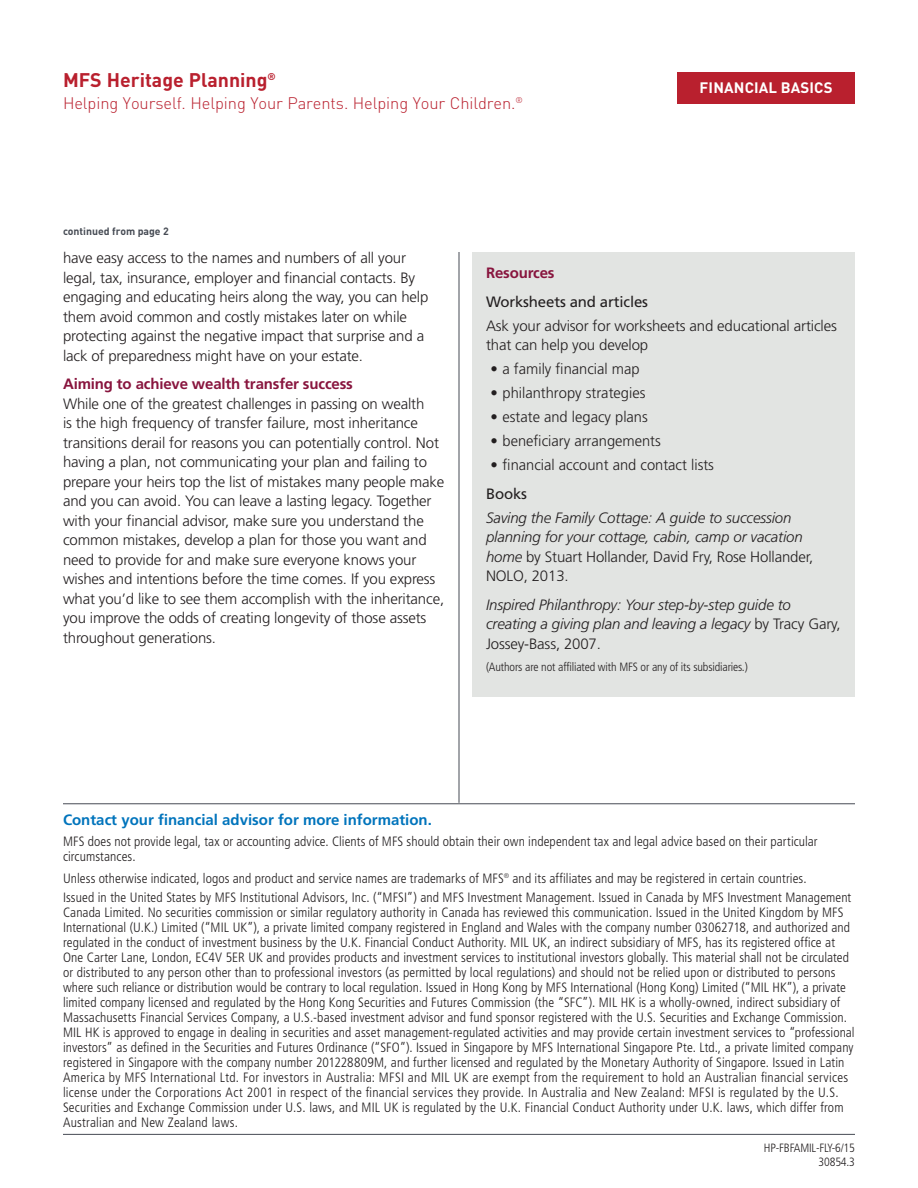
<style>
.page{position:relative;width:918px;height:1188px;background:#fff}
.page>*{position:absolute;margin:0;border:0;box-sizing:border-box;transform-origin:0 0}
.t1{font:700 19.5px "DINOT";color:#b9202e}
.t2{font:300 16.5px "DINOT";letter-spacing:-.005em;color:#b9202e}
.t3{font:300 15px/19.5px "Frutiger LT Std";letter-spacing:-.01em;color:#231f20}
.t4{font:italic 300 15px/19.5px "Frutiger LT Std";letter-spacing:-.01em;color:#231f20}
.t5{font:700 15px "Frutiger LT Std";color:#0174bc}
.t6{font:700 15px "Frutiger LT Std";letter-spacing:-.01em;color:#88153e}
.t7{font:15px "Frutiger LT Std";letter-spacing:-.01em;color:#231f20}
.t8{font:700 15px "DINOT";letter-spacing:.01em;color:#fff}
.t9{font:300 condensed 13.5px/15px "Frutiger LT Std";letter-spacing:.005em;color:#231f20}
.t10{font:300 condensed 12px/13.5px "Frutiger LT Std";letter-spacing:-.01em;color:#231f20;text-align:right}
.t11{font:700 10.5px "DINOT";color:#464b54}
.s1{font-style:normal}
</style>
<div class="page">
<div style="left:677px;top:72px;width:178px;height:32px;background:#b9202e"></div>
<hr style="left:63px;top:1134px;width:792px;height:1px;background:#464b54">
<hr style="left:63px;top:803px;width:792px;height:1px;background:#464b54">
<hr style="left:459px;top:252px;width:1px;height:551px;background:#464b54">
<div style="left:472px;top:252px;width:383px;height:445px;background:#e2e4e2"></div>
<h1 class="t1" style="left:63px;top:67px;width:214px">MFS Heritage Planning<sup>®</sup></h1>
<p class="t2" style="left:63px;top:93px;width:461px">Helping Yourself. Helping Your Parents. Helping Your Children.<sup>®</sup></p>
<p class="t11" style="left:63px;top:224px;width:107px">continued from page 2</p>
<p class="t8" style="left:700px;top:78px;width:135px">FINANCIAL BASICS</p>
<p class="t3" style="left:63px;top:249px;width:367px">have easy access to the names and numbers of all your legal, tax, insurance, employer and financial contacts. By engaging and educating heirs along the way, you can help them avoid common and costly mistakes later on while protecting against the negative impact that surprise and a lack of preparedness might have on your estate.</p>
<p class="t6" style="left:63px;top:375px;width:291px">Aiming to achieve wealth transfer success</p>
<p class="t3" style="left:63px;top:394px;width:383px">While one of the greatest challenges in passing on wealth<br>is the high frequency of transfer failure, most inheritance transitions derail for reasons you can potentially control. Not having a plan, not communicating your plan and failing to prepare your heirs top the list of mistakes many people make and you can avoid. You can leave a lasting legacy. Together with your financial advisor, make sure you understand the common mistakes, develop a plan for those you want and need to provide for and make sure everyone knows your wishes and intentions before the time comes. If you express what you’d like to see them accomplish with the inheritance, you improve the odds of creating longevity of those assets throughout generations.</p>
<p class="t6" style="left:486px;top:264px;width:70px">Resources</p>
<p class="t7" style="left:486px;top:293px;width:164px">Worksheets and articles</p>
<p class="t3" style="left:486px;top:316px;width:352px">Ask your advisor for worksheets and educational articles that can help you develop</p>
<p class="t3" style="left:490px;top:360px;width:151px">• a family financial map</p>
<p class="t3" style="left:490px;top:384px;width:156px">• philanthropy strategies</p>
<p class="t3" style="left:490px;top:408px;width:159px">• estate and legacy plans</p>
<p class="t3" style="left:490px;top:432px;width:172px">• beneficiary arrangements</p>
<p class="t3" style="left:490px;top:456px;width:225px">• financial account and contact lists</p>
<p class="t7" style="left:486px;top:485px;width:43px">Books</p>
<p class="t4" style="left:486px;top:508px;width:329px">Saving the Family Cottage: A guide to succession planning for your cottage, cabin, camp or vacation home <span class="s1">by Stuart Hollander, David Fry, Rose Hollander, NOLO, 2013.</span></p>
<p class="t4" style="left:486px;top:595px;width:356px">Inspired Philanthropy: Your step-by-step guide to creating a giving plan and leaving a legacy <span class="s1">by Tracy Gary,<br>Jossey-Bass, 2007.</span></p>
<p class="t10" style="left:486px;top:661px;width:263px">(Authors are not affiliated with MFS or any of its subsidiaries.)</p>
<p class="t5" style="left:63px;top:811px;width:370px">Contact your financial advisor for more information.</p>
<p class="t9" style="left:63px;top:834px;width:756px">MFS does not provide legal, tax or accounting advice. Clients of MFS should obtain their own independent tax and legal advice based on their particular circumstances.</p>
<p class="t9" style="left:63px;top:836px;width:768px">The views expressed are those of the author(s) and are subject to change at any time. These views are for informational purposes only and should not be</p>
<p class="t9" style="left:63px;top:868px;width:790px;line-height:19.5px">Unless otherwise indicated, logos and product and service names are trademarks of MFS<sup>®</sup> and its affiliates and may be registered in certain countries.<br>Issued in the United States by MFS Institutional Advisors, Inc. (“MFSI”) and MFS Investment Management. Issued in Canada by MFS Investment Management</p>
<p class="t9" style="left:63px;top:905px;width:793px">Canada Limited. No securities commission or similar regulatory authority in Canada has reviewed this communication. Issued in the United Kingdom by MFS International (U.K.) Limited (“MIL UK”), a private limited company registered in England and Wales with the company number 03062718, and authorized and regulated in the conduct of investment business by the U.K. Financial Conduct Authority. MIL UK, an indirect subsidiary of MFS, has its registered office at One Carter Lane, London, EC4V 5ER UK and provides products and investment services to institutional investors globally. This material shall not be circulated or distributed to any person other than to professional investors (as permitted by local regulations) and should not be relied upon or distributed to persons where such reliance or distribution would be contrary to local regulation. Issued in Hong Kong by MFS International (Hong Kong) Limited (“MIL HK”), a private limited company licensed and regulated by the Hong Kong Securities and Futures Commission (the “SFC”). MIL HK is a wholly-owned, indirect subsidiary of Massachusetts Financial Services Company, a U.S.-based investment advisor and fund sponsor registered with the U.S. Securities and Exchange Commission.<br>MIL HK is approved to engage in dealing in securities and asset management-regulated activities and may provide certain investment services to “professional investors” as defined in the Securities and Futures Ordinance (“SFO”). Issued in Singapore by MFS International Singapore Pte. Ltd., a private limited company registered in Singapore with the company number 201228809M, and further licensed and regulated by the Monetary Authority of Singapore. Issued in Latin America by MFS International Ltd. For investors in Australia: MFSI and MIL UK are exempt from the requirement to hold an Australian financial services license under the Corporations Act 2001 in respect of the financial services they provide. In Australia and New Zealand: MFSI is regulated by the U.S.<br>Securities and Exchange Commission under U.S. laws, and MIL UK is regulated by the U.K. Financial Conduct Authority under U.K. laws, which differ from Australian and New Zealand laws.</p>
<p class="t10" style="left:764px;top:1141px;width:93px">HP-FBFAMIL-FLY-6/15<br>30854.3</p>
</div>
